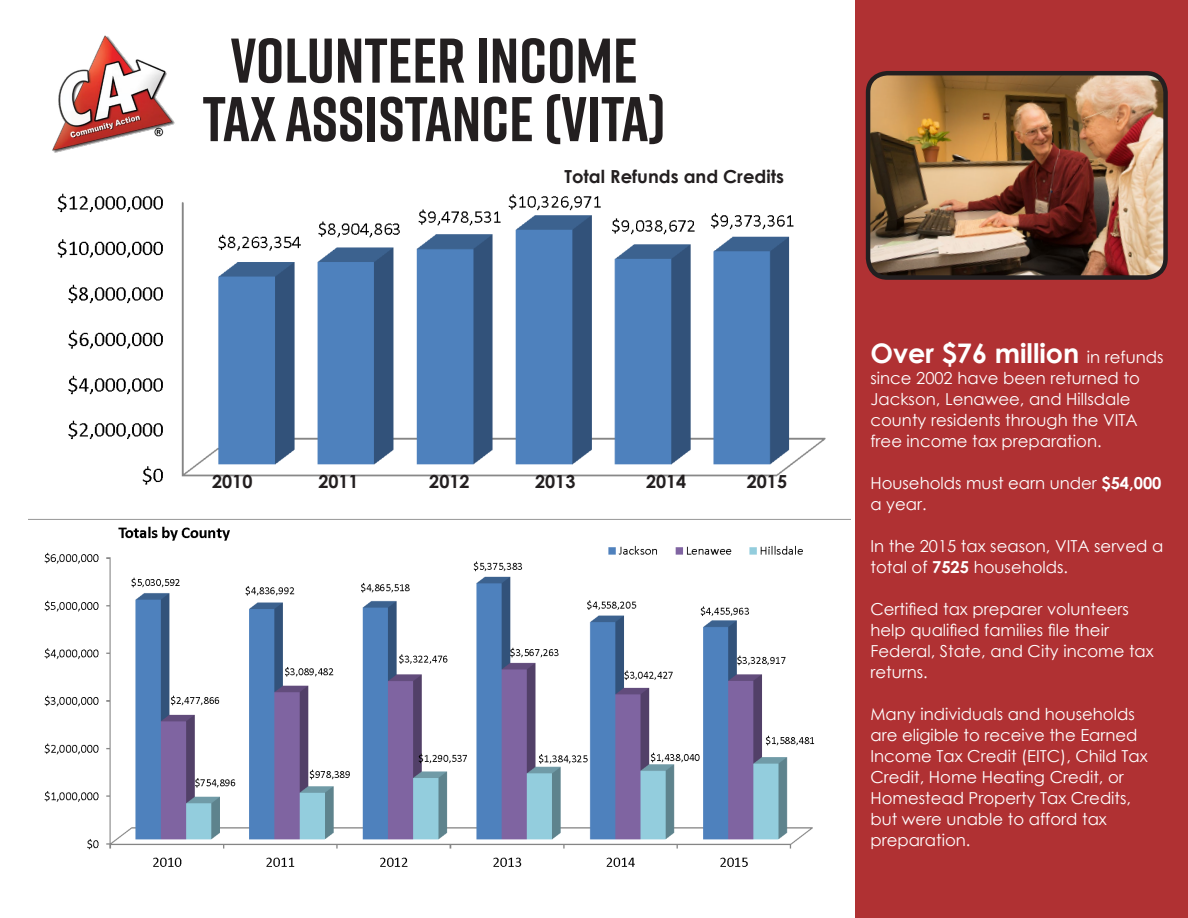
<style>
.page{position:relative;width:1188px;height:918px;background:#fff}
.page>*{position:absolute;margin:0;border:0;box-sizing:border-box;transform-origin:0 0}
.t1{font:700 63px "Rift";color:#231f20}
.t2{font:700 27px "Century Gothic";color:#fff}
.t3{font:700 18px "Century Gothic";color:#231f20}
.t4{font:16.5px/21px "Century Gothic";color:#fff}
.s1{font-weight:400;font-size:16.5px}
.s2{font-weight:700}
</style>
<div class="page">
<div style="left:856px;top:0;width:332px;height:918px;background:#b03133"></div>
<img style="left:52px;top:35px;width:123px;height:118px">
<img style="left:871px;top:76px;width:292px;height:199px">
<div style="left:866px;top:71px;width:302px;height:209px;border:4px solid #231f20;border-radius:19px"></div>
<img style="left:57px;top:193px;width:769px;height:292px">
<img style="left:28px;top:519px;width:822px;height:348px">
<p class="t1" style="left:231px;top:16px;width:409px">VOLUNTEER INCOME</p>
<p class="t1" style="left:203px;top:74px;width:465px">TAX ASSISTANCE (VITA)</p>
<p class="t3" style="left:565px;top:163px;width:221px">Total Refunds and Credits</p>
<p class="t3" style="left:212px;top:467px;width:42px">2010</p>
<p class="t3" style="left:318px;top:467px;width:42px">2011</p>
<p class="t3" style="left:429px;top:467px;width:42px">2012</p>
<p class="t3" style="left:535px;top:467px;width:42px">2013</p>
<p class="t3" style="left:646px;top:467px;width:42px">2014</p>
<p class="t3" style="left:747px;top:467px;width:42px">2015</p>
<p class="t2" style="left:870px;top:332px;width:295px">Over $76 million <span class="s1">in refunds</span></p>
<p class="t4" style="left:870px;top:367px;width:271px">since 2002 have been returned to<br>Jackson, Lenawee, and Hillsdale county residents through the VITA free income tax preparation.</p>
<p class="t4" style="left:870px;top:472px;width:293px">Households must earn under <span class="s2">$54,000 </span>a year.</p>
<p class="t4" style="left:870px;top:535px;width:294px">In the 2015 tax season, VITA served a total of <span class="s2">7525</span> households.</p>
<p class="t4" style="left:870px;top:598px;width:260px">Certified tax preparer volunteers</p>
<p class="t4" style="left:870px;top:619px;width:240px">help qualified families file their</p>
<p class="t4" style="left:870px;top:640px;width:285px">Federal, State, and City income tax</p>
<p class="t4" style="left:870px;top:661px;width:59px">returns.</p>
<p class="t4" style="left:870px;top:703px;width:279px">Many individuals and households are eligible to receive the Earned<br>Income Tax Credit (EITC), Child Tax<br>Credit, Home Heating Credit, or<br>Homestead Property Tax Credits, but were unable to afford tax preparation.</p>
</div>
